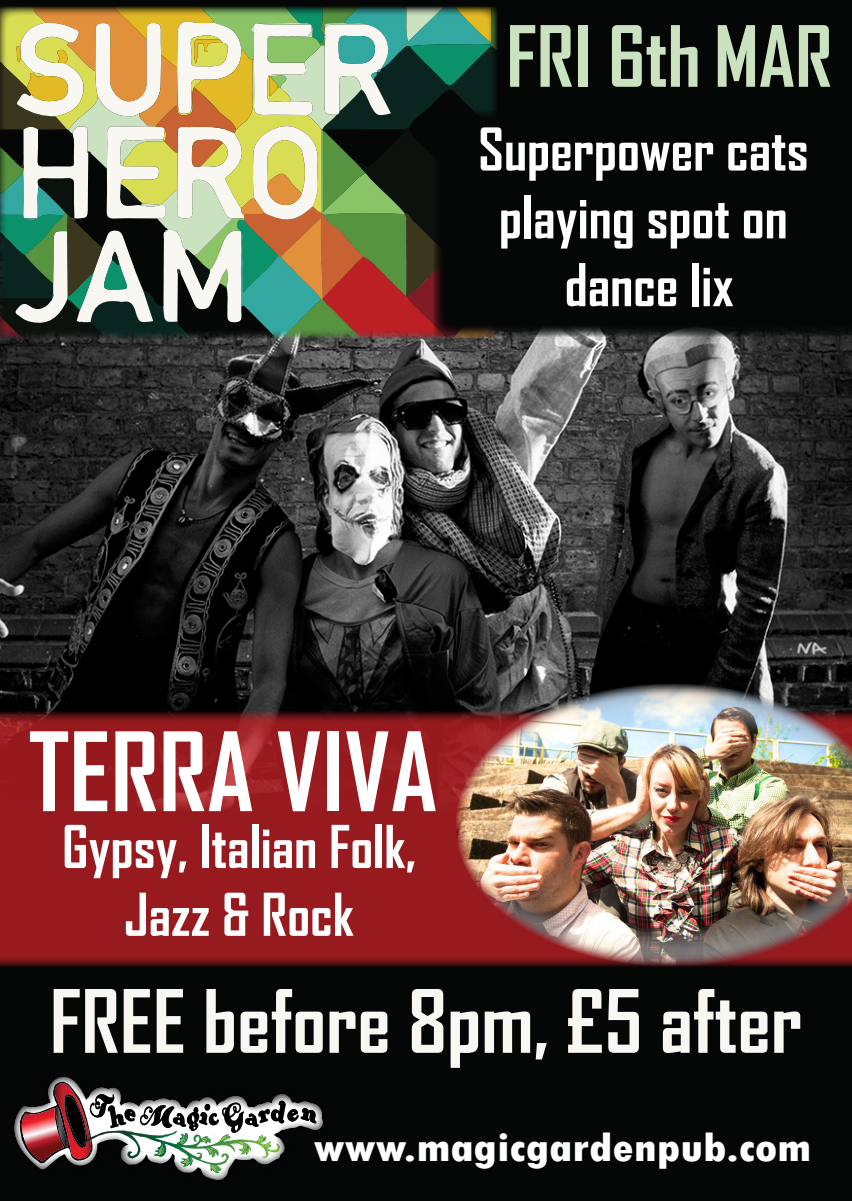
<style>
.page{position:relative;width:852px;height:1201px;background:#fff}
.page>*{position:absolute;margin:0;border:0;box-sizing:border-box;transform-origin:0 0}
.t1{font:700 104.38px "Agency FB";color:#fff}
.t2{font:700 83.5px "Agency FB";color:#f9f7f1}
.t3{font:700 80.72px "Agency FB";color:#cae2bf}
.t4{font:700 56.5px/67.8px "Agency FB";color:#fff;text-align:center}
.t5{font:800 condensed 41.42px "Tw Cen";color:#fff;scale:1.19 1}
</style>
<div class="page">
<div style="left:0;top:0;width:851px;height:520px;background:#050606"></div>
<div style="left:0;top:720px;width:851px;height:481px;background:#050606"></div>
<img style="left:0;top:336px;width:851px;height:374px">
<svg style="left:0;top:6px;width:498px;height:332px;background:#8b916b"></svg>
<div style="left:433px;top:110px;width:418px;height:226px;background:#050606"></div>
<svg style="left:14px;top:1077px;width:309px;height:103px"></svg>
<svg style="left:0;top:710px;width:455px;height:256px;background:#921a1e"></svg>
<img style="left:455px;top:683px;width:396px;height:284px">
<h3 class="t3" style="left:506px;top:6px;width:327px">FRI 6th MAR</h3>
<p class="t4" style="left:478px;top:114px;width:332px">Superpower cats playing spot on dance lix</p>
<h1 class="t1" style="left:29px;top:707px;width:410px">TERRA VIVA</h1>
<p class="t4" style="left:62px;top:811px;width:355px">Gypsy, Italian Folk,<br>Jazz &amp; Rock</p>
<h2 class="t2" style="left:50px;top:969px;width:753px">FREE before 8pm, £5 after</h2>
<p class="t5" style="left:314px;top:1123px;width:419px">www.magicgardenpub.com</p>
</div>
